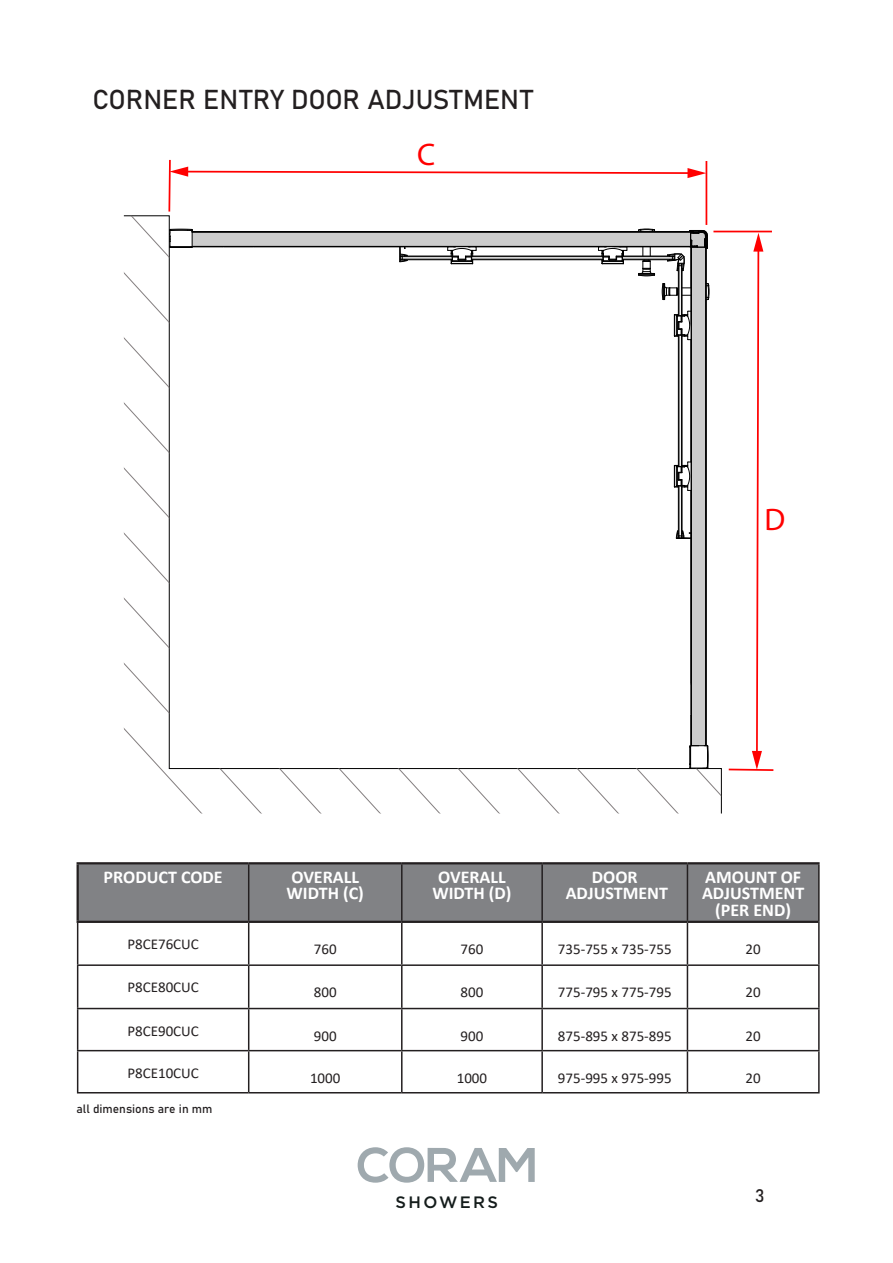
<style>
.page{position:relative;width:893px;height:1263px;background:#fff}
.page>*{position:absolute;margin:0;border:0;box-sizing:border-box;transform-origin:0 0}
.t1{font:31.2px "Myriad Pro";color:#f00}
.t2{font:27px "Bahnschrift";color:#231f20}
.t3{font:700 18px "Calibri";color:#fff}
.t4{font:18px "Bahnschrift";color:#231f20}
.t5{font:500 16.5px "Gotham HTF";letter-spacing:.14em;color:#141c1b}
.t6{font:15px "Calibri";color:#231f20}
.t7{font:12px "Bahnschrift";color:#231f20}
</style>
<div class="page">
<svg style="left:358px;top:1147px;width:177px;height:36px"></svg>
<svg style="left:124px;top:216px;width:597px;height:28px"></svg>
<svg style="left:124px;top:244px;width:597px;height:569px"></svg>
<svg style="left:124px;top:281px;width:582px;height:532px"></svg>
<svg style="left:124px;top:317px;width:556px;height:496px"></svg>
<svg style="left:124px;top:354px;width:530px;height:459px"></svg>
<svg style="left:124px;top:391px;width:504px;height:422px"></svg>
<svg style="left:124px;top:427px;width:478px;height:386px"></svg>
<hr style="left:192px;top:232px;width:499px;height:1px;background:#000">
<svg style="left:689px;top:745px;width:20px;height:24px"></svg>
<hr style="left:705px;top:247px;width:1px;height:499px;background:#000">
<hr style="left:678px;top:335px;width:1px;height:131px;background:#000">
<hr style="left:682px;top:335px;width:1px;height:132px;background:#000">
<hr style="left:679px;top:335px;width:1px;height:131px;background:#000">
<hr style="left:681px;top:335px;width:1px;height:132px;background:#000">
<hr style="left:471px;top:256px;width:132px;height:1px;background:#000">
<hr style="left:472px;top:259px;width:131px;height:1px;background:#000">
<svg style="left:674px;top:311px;width:17px;height:29px"></svg>
<svg style="left:674px;top:462px;width:17px;height:29px"></svg>
<svg style="left:169px;top:229px;width:24px;height:19px"></svg>
<svg style="left:638px;top:229px;width:17px;height:2px"></svg>
<svg style="left:707px;top:280px;width:2px;height:23px"></svg>
<svg style="left:638px;top:247px;width:17px;height:29px"></svg>
<svg style="left:662px;top:283px;width:29px;height:17px"></svg>
<hr style="left:192px;top:231px;width:499px;height:1px;background:#000">
<hr style="left:192px;top:246px;width:499px;height:1px;background:#000">
<hr style="left:706px;top:247px;width:1px;height:499px;background:#000">
<hr style="left:691px;top:247px;width:1px;height:499px;background:#000">
<svg style="left:447px;top:247px;width:30px;height:17px"></svg>
<svg style="left:598px;top:247px;width:30px;height:17px"></svg>
<hr style="left:678px;top:486px;width:1px;height:50px;background:#000">
<hr style="left:682px;top:485px;width:1px;height:51px;background:#000">
<hr style="left:679px;top:486px;width:1px;height:50px;background:#000">
<svg style="left:676px;top:531px;width:15px;height:8px"></svg>
<hr style="left:681px;top:486px;width:1px;height:52px;background:#000">
<hr style="left:622px;top:256px;width:50px;height:1px;background:#000">
<hr style="left:622px;top:259px;width:50px;height:1px;background:#000">
<hr style="left:678px;top:264px;width:1px;height:52px;background:#000">
<hr style="left:682px;top:264px;width:1px;height:52px;background:#000">
<hr style="left:679px;top:266px;width:1px;height:50px;background:#000">
<hr style="left:681px;top:266px;width:1px;height:50px;background:#000">
<svg style="left:667px;top:230px;width:41px;height:41px"></svg>
<hr style="left:402px;top:256px;width:51px;height:1px;background:#000">
<svg style="left:399px;top:247px;width:9px;height:15px"></svg>
<hr style="left:401px;top:259px;width:51px;height:1px;background:#000">
<svg style="left:728px;top:233px;width:46px;height:538px"></svg>
<svg style="left:168px;top:159px;width:538px;height:54px"></svg>
<hr style="left:706px;top:161px;width:1px;height:64px;background:#f00">
<hr style="left:713px;top:231px;width:59px;height:1px;background:#f00">
<div style="left:79px;top:864px;width:739px;height:57px;background:#818285"></div>
<svg style="left:78px;top:923px;width:740px;height:169px"></svg>
<hr style="left:248px;top:864px;width:1px;height:57px;background:#231f20">
<hr style="left:401px;top:864px;width:2px;height:57px;background:#231f20">
<hr style="left:541px;top:864px;width:2px;height:57px;background:#231f20">
<hr style="left:687px;top:864px;width:1px;height:57px;background:#231f20">
<hr style="left:818px;top:864px;width:2px;height:58px;background:#231f20">
<hr style="left:541px;top:923px;width:2px;height:41px;background:#231f20">
<hr style="left:687px;top:923px;width:1px;height:41px;background:#231f20">
<hr style="left:818px;top:922px;width:2px;height:42px;background:#231f20">
<hr style="left:77px;top:964px;width:172px;height:2px;background:#231f20">
<hr style="left:249px;top:964px;width:153px;height:2px;background:#231f20">
<hr style="left:402px;top:964px;width:140px;height:2px;background:#231f20">
<hr style="left:542px;top:964px;width:145px;height:2px;background:#231f20">
<hr style="left:541px;top:966px;width:2px;height:42px;background:#231f20">
<hr style="left:687px;top:964px;width:133px;height:2px;background:#231f20">
<hr style="left:687px;top:966px;width:1px;height:42px;background:#231f20">
<hr style="left:818px;top:966px;width:2px;height:42px;background:#231f20">
<hr style="left:77px;top:1008px;width:172px;height:1px;background:#231f20">
<hr style="left:249px;top:1008px;width:153px;height:1px;background:#231f20">
<hr style="left:402px;top:1008px;width:140px;height:1px;background:#231f20">
<hr style="left:542px;top:1008px;width:145px;height:1px;background:#231f20">
<hr style="left:541px;top:1009px;width:2px;height:41px;background:#231f20">
<hr style="left:687px;top:1008px;width:133px;height:1px;background:#231f20">
<hr style="left:687px;top:1009px;width:1px;height:41px;background:#231f20">
<hr style="left:818px;top:1009px;width:2px;height:41px;background:#231f20">
<hr style="left:249px;top:1050px;width:153px;height:1px;background:#231f20">
<hr style="left:402px;top:1050px;width:140px;height:1px;background:#231f20">
<hr style="left:542px;top:1050px;width:145px;height:1px;background:#231f20">
<hr style="left:541px;top:1051px;width:2px;height:41px;background:#231f20">
<hr style="left:687px;top:1050px;width:133px;height:1px;background:#231f20">
<hr style="left:687px;top:1051px;width:1px;height:41px;background:#231f20">
<hr style="left:818px;top:1051px;width:2px;height:41px;background:#231f20">
<hr style="left:249px;top:1092px;width:153px;height:1px;background:#231f20">
<hr style="left:402px;top:1092px;width:140px;height:1px;background:#231f20">
<hr style="left:542px;top:1092px;width:145px;height:1px;background:#231f20">
<hr style="left:687px;top:1092px;width:133px;height:1px;background:#231f20">
<hr style="left:77px;top:862px;width:172px;height:2px;background:#231f20">
<hr style="left:77px;top:864px;width:2px;height:57px;background:#231f20">
<hr style="left:249px;top:862px;width:153px;height:2px;background:#231f20">
<hr style="left:402px;top:862px;width:140px;height:2px;background:#231f20">
<hr style="left:542px;top:862px;width:145px;height:2px;background:#231f20">
<hr style="left:687px;top:862px;width:133px;height:2px;background:#231f20">
<hr style="left:77px;top:921px;width:172px;height:2px;background:#231f20">
<hr style="left:249px;top:921px;width:153px;height:2px;background:#231f20">
<hr style="left:402px;top:921px;width:140px;height:2px;background:#231f20">
<hr style="left:542px;top:921px;width:145px;height:2px;background:#231f20">
<hr style="left:687px;top:921px;width:131px;height:2px;background:#231f20">
<hr style="left:77px;top:923px;width:1px;height:41px;background:#231f20">
<hr style="left:77px;top:966px;width:1px;height:42px;background:#231f20">
<hr style="left:77px;top:1009px;width:1px;height:41px;background:#231f20">
<hr style="left:77px;top:1050px;width:172px;height:1px;background:#231f20">
<hr style="left:77px;top:1051px;width:1px;height:41px;background:#231f20">
<hr style="left:77px;top:1092px;width:172px;height:1px;background:#231f20">
<hr style="left:248px;top:923px;width:1px;height:41px;background:#231f20">
<hr style="left:401px;top:923px;width:2px;height:41px;background:#231f20">
<hr style="left:248px;top:966px;width:1px;height:42px;background:#231f20">
<hr style="left:401px;top:966px;width:2px;height:42px;background:#231f20">
<hr style="left:248px;top:1009px;width:1px;height:41px;background:#231f20">
<hr style="left:401px;top:1009px;width:2px;height:41px;background:#231f20">
<hr style="left:248px;top:1051px;width:1px;height:41px;background:#231f20">
<hr style="left:401px;top:1051px;width:2px;height:41px;background:#231f20">
<p class="t2" style="left:92px;top:83px;width:442px">CORNER ENTRY DOOR ADJUSTMENT</p>
<p class="t1" style="left:417px;top:136px;width:20px">C</p>
<p class="t1" style="left:764px;top:501px;width:22px">D</p>
<p class="t3" style="left:104px;top:864px;width:121px">PRODUCT CODE</p>
<p class="t3" style="left:291px;top:864px;width:69px">OVERALL</p>
<p class="t3" style="left:287px;top:881px;width:79px">WIDTH (C)</p>
<p class="t3" style="left:438px;top:864px;width:69px">OVERALL</p>
<p class="t3" style="left:432px;top:881px;width:81px">WIDTH (D)</p>
<p class="t3" style="left:592px;top:864px;width:47px">DOOR</p>
<p class="t3" style="left:566px;top:881px;width:104px">ADJUSTMENT</p>
<p class="t3" style="left:705px;top:864px;width:97px">AMOUNT OF</p>
<p class="t3" style="left:702px;top:881px;width:104px">ADJUSTMENT</p>
<p class="t3" style="left:715px;top:897px;width:77px">(PER END)</p>
<p class="t6" style="left:127px;top:934px;width:73px">P8CE76CUC</p>
<p class="t6" style="left:314px;top:939px;width:24px">760</p>
<p class="t6" style="left:461px;top:939px;width:24px">760</p>
<p class="t6" style="left:558px;top:939px;width:115px">735-755 x 735-755</p>
<p class="t6" style="left:746px;top:939px;width:17px">20</p>
<p class="t6" style="left:127px;top:977px;width:73px">P8CE80CUC</p>
<p class="t6" style="left:314px;top:982px;width:24px">800</p>
<p class="t6" style="left:461px;top:982px;width:24px">800</p>
<p class="t6" style="left:558px;top:982px;width:115px">775-795 x 775-795</p>
<p class="t6" style="left:746px;top:982px;width:17px">20</p>
<p class="t6" style="left:127px;top:1020px;width:73px">P8CE90CUC</p>
<p class="t6" style="left:314px;top:1025px;width:24px">900</p>
<p class="t6" style="left:461px;top:1025px;width:24px">900</p>
<p class="t6" style="left:558px;top:1025px;width:115px">875-895 x 875-895</p>
<p class="t6" style="left:746px;top:1025px;width:17px">20</p>
<p class="t6" style="left:127px;top:1062px;width:73px">P8CE10CUC</p>
<p class="t6" style="left:310px;top:1067px;width:32px">1000</p>
<p class="t6" style="left:457px;top:1067px;width:32px">1000</p>
<p class="t6" style="left:558px;top:1067px;width:115px">975-995 x 975-995</p>
<p class="t6" style="left:746px;top:1067px;width:17px">20</p>
<p class="t7" style="left:77px;top:1101px;width:137px">all dimensions are in mm</p>
<p class="t5" style="left:396px;top:1193px;width:104px">SHOWERS</p>
<p class="t4" style="left:755px;top:1184px;width:11px">3</p>
</div>
